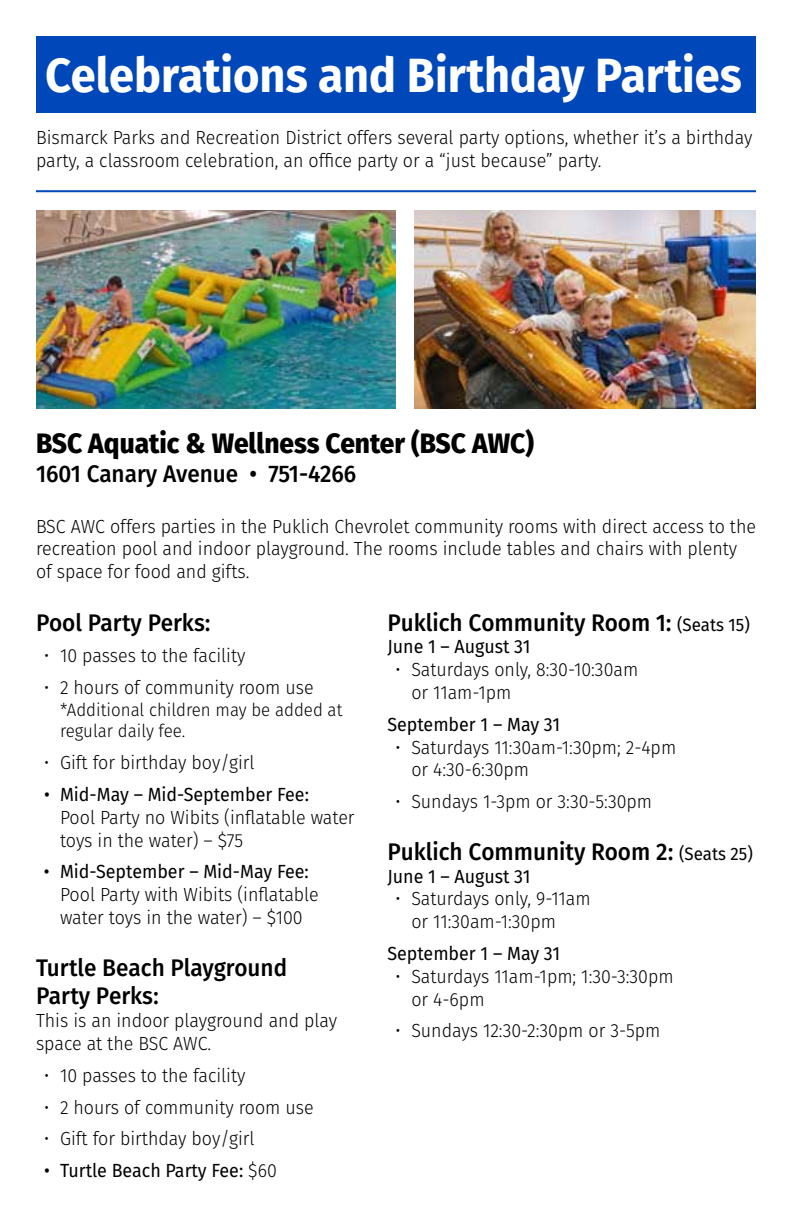
<style>
.page{position:relative;width:792px;height:1224px;background:#fff}
.page>*{position:absolute;margin:0;border:0;box-sizing:border-box;transform-origin:0 0}
.t1{font:700 48px "Fira Sans OT";color:#fff;scale:.94 1}
.t2{font:800 28px "Fira Sans";color:#000;scale:.94 1}
.t3{font:24px/28.8px "Fira Sans OT Medium";color:#000;scale:.94 1}
.t4{font:500 24px "Fira Sans";color:#000;scale:.94 1}
.t5{font:300 19px/22.8px "Fira Sans";color:#000;scale:.94 1}
.t6{font:19px "Fira Sans";color:#000;scale:.94 1}
.t7{font:300 18px/21.6px "Fira Sans";color:#000;scale:.94 1}
.s1{font-weight:300}
.s2{font-family:"Fira Sans";font-size:18px}
</style>
<div class="page">
<img style="left:36px;top:210px;width:360px;height:199px">
<img style="left:414px;top:210px;width:342px;height:199px">
<hr style="left:36px;top:190px;width:720px;height:2px;background:#0047ba">
<div style="left:36px;top:36px;width:720px;height:76px;background:#0047ba"></div>
<h1 class="t1" style="left:45px;top:42px;width:743px">Celebrations and Birthday Parties</h1>
<p class="t5" style="left:36px;top:126px;width:764px">Bismarck Parks and Recreation District offers several party options, whether it’s a birthday party, a classroom celebration, an office party or a “just because” party.</p>
<h2 class="t2" style="left:36px;top:419px;width:531px">BSC Aquatic &amp; Wellness Center (BSC AWC)</h2>
<p class="t4" style="left:36px;top:455px;width:342px">1601 Canary Avenue • 751-4266</p>
<p class="t5" style="left:36px;top:514px;width:768px">BSC AWC offers parties in the Puklich Chevrolet community rooms with direct access to the recreation pool and indoor playground. The rooms include tables and chairs with plenty of space for food and gifts.</p>
<p class="t3" style="left:36px;top:610px;width:187px">Pool Party Perks:</p>
<p class="t5" style="left:44px;top:644px;width:216px">• 10 passes to the facility</p>
<p class="t5" style="left:44px;top:676px;width:288px">• 2 hours of community room use</p>
<p class="t7" style="left:60px;top:699px;width:302px">*Additional children may be added at regular daily fee.</p>
<p class="t5" style="left:44px;top:751px;width:226px">• Gift for birthday boy/girl</p>
<p class="t6" style="left:44px;top:780px;width:283px">• Mid-May – Mid-September Fee:</p>
<p class="t5" style="left:60px;top:806px;width:315px">Pool Party no Wibits (inflatable water toys in the water) – $75</p>
<p class="t6" style="left:44px;top:857px;width:283px">• Mid-September – Mid-May Fee:</p>
<p class="t5" style="left:60px;top:883px;width:277px">Pool Party with Wibits (inflatable water toys in the water) – $100</p>
<p class="t3" style="left:36px;top:955px;width:269px">Turtle Beach Playground<br>Party Perks:</p>
<p class="t5" style="left:36px;top:1009px;width:322px">This is an indoor playground and play space at the BSC AWC.</p>
<p class="t5" style="left:44px;top:1064px;width:216px">• 10 passes to the facility</p>
<p class="t5" style="left:44px;top:1095px;width:288px">• 2 hours of community room use</p>
<p class="t5" style="left:44px;top:1127px;width:226px">• Gift for birthday boy/girl</p>
<p class="t6" style="left:44px;top:1156px;width:249px">• Turtle Beach Party Fee: <span class="s1">$60</span></p>
<p class="t3" style="left:387px;top:610px;width:387px">Puklich Community Room 1: <span class="s2">(Seats 15)</span></p>
<p class="t6" style="left:387px;top:632px;width:154px">June 1 – August 31</p>
<p class="t5" style="left:411px;top:658px;width:243px;text-indent:-16px">• Saturdays only, 8:30-10:30am or 11am-1pm</p>
<p class="t6" style="left:387px;top:710px;width:185px">September 1 – May 31</p>
<p class="t5" style="left:411px;top:735px;width:283px;text-indent:-16px">• Saturdays 11:30am-1:30pm; 2-4pm or 4:30-6:30pm</p>
<p class="t5" style="left:395px;top:790px;width:275px">• Sundays 1-3pm or 3:30-5:30pm</p>
<p class="t3" style="left:387px;top:839px;width:390px">Puklich Community Room 2: <span class="s2">(Seats 25)</span></p>
<p class="t6" style="left:387px;top:862px;width:154px">June 1 – August 31</p>
<p class="t5" style="left:411px;top:887px;width:192px;text-indent:-16px">• Saturdays only, 9-11am or 11:30am-1:30pm</p>
<p class="t6" style="left:387px;top:939px;width:185px">September 1 – May 31</p>
<p class="t5" style="left:411px;top:965px;width:280px;text-indent:-16px">• Saturdays 11am-1pm; 1:30-3:30pm or 4-6pm</p>
<p class="t5" style="left:395px;top:1019px;width:283px">• Sundays 12:30-2:30pm or 3-5pm</p>
</div>
